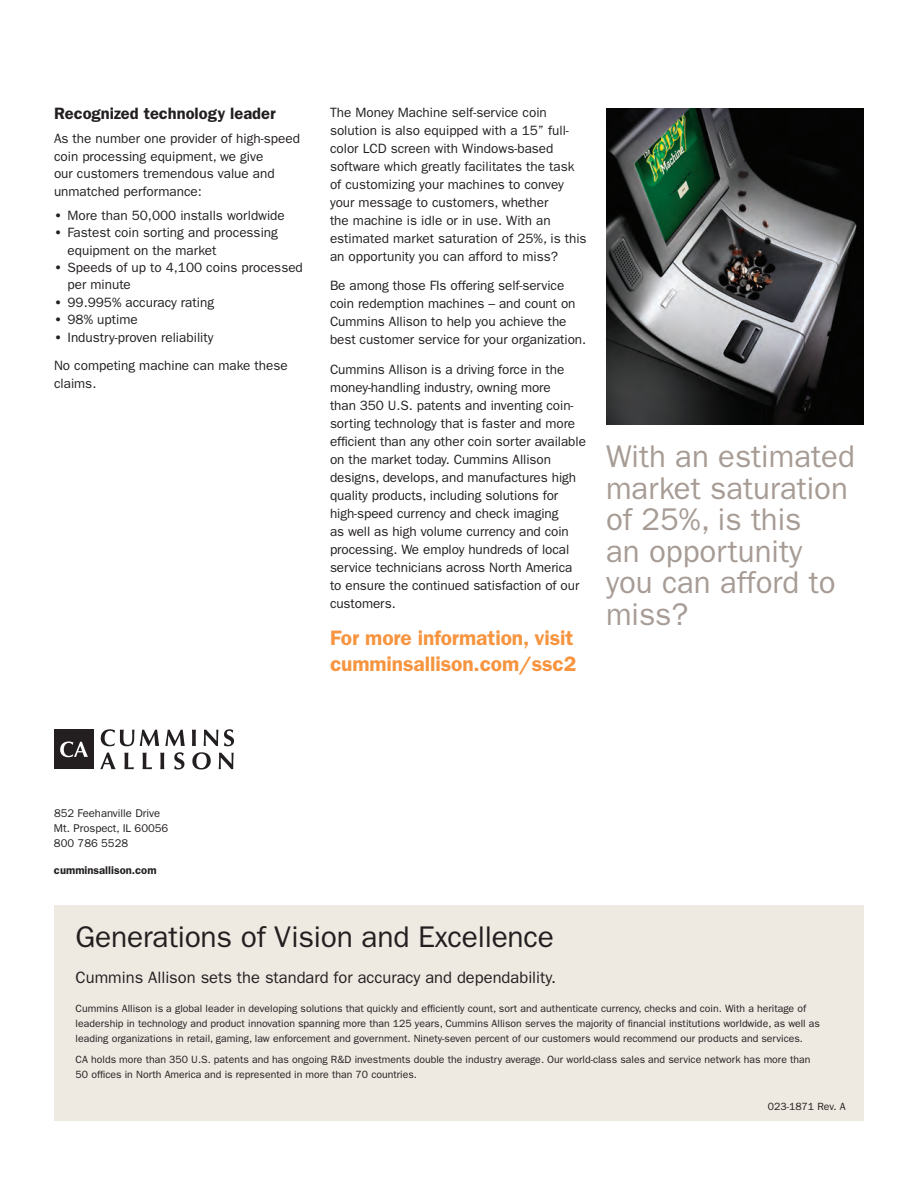
<style>
.page{position:relative;width:918px;height:1188px;background:#fff}
.page>*{position:absolute;margin:0;border:0;box-sizing:border-box;transform-origin:0 0}
.t1{font:31.5px/31.5px "ITC Franklin Gothic Std";color:#a79c95}
.callout_title{font:30px "ITC Franklin Gothic Std";letter-spacing:-.01em;color:#231f20}
.body_copy{font:600 21px/25.5px "ITC Franklin Gothic Std";letter-spacing:-.005em;color:#f7943f}
.callout{font:16.5px "ITC Franklin Gothic Std";color:#231f20}
.subheads_bold_color{font:600 16.5px "ITC Franklin Gothic Std";color:#231f20}
.body_copy-2{font:13.5px/18px "ITC Franklin Gothic Std";color:#231f20}
.address{font:11.25px/15px "ITC Franklin Gothic Std";color:#231f20}
.web_address{font:600 11.25px "ITC Franklin Gothic Std";color:#231f20}
.callout-2{font:10.5px/15px "ITC Franklin Gothic Std";color:#231f20}
.literature_code{font:10.5px "ITC Franklin Gothic Std";color:#231f20}
.s1{font-weight:600}
</style>
<div class="page">
<div style="left:54px;top:905px;width:810px;height:215px;background:#eee9e1"></div>
<img style="left:606px;top:108px;width:258px;height:316px">
<svg style="left:101px;top:729px;width:33px;height:17px"></svg>
<svg style="left:140px;top:730px;width:19px;height:16px"></svg>
<svg style="left:165px;top:730px;width:20px;height:16px"></svg>
<svg style="left:192px;top:730px;width:4px;height:16px"></svg>
<svg style="left:204px;top:730px;width:14px;height:16px"></svg>
<svg style="left:224px;top:729px;width:10px;height:17px"></svg>
<svg style="left:100px;top:752px;width:16px;height:17px"></svg>
<svg style="left:124px;top:753px;width:10px;height:16px"></svg>
<svg style="left:143px;top:753px;width:9px;height:16px"></svg>
<svg style="left:160px;top:753px;width:4px;height:16px"></svg>
<svg style="left:174px;top:752px;width:10px;height:17px"></svg>
<svg style="left:192px;top:752px;width:19px;height:17px"></svg>
<svg style="left:219px;top:753px;width:15px;height:16px"></svg>
<div style="left:54px;top:730px;width:39px;height:39px;background:#231f20"></div>
<svg style="left:60px;top:742px;width:28px;height:15px"></svg>
<p class="subheads_bold_color" style="left:54px;top:104px;width:223px">Recognized technology leader</p>
<p class="body_copy-2" style="left:54px;top:130px;width:248px;line-height:17.4px">As the number one provider of high-speed coin processing equipment, we give<br>our customers tremendous value and unmatched performance:</p>
<p class="body_copy-2" style="left:54px;top:206px;width:232px"><span class="s1">•</span> More than 50,000 installs worldwide</p>
<p class="body_copy-2" style="left:68px;top:224px;width:212px;line-height:17.4px;text-indent:-14px"><span class="s1">•</span> Fastest coin sorting and processing equipment on the market</p>
<p class="body_copy-2" style="left:68px;top:259px;width:237px;line-height:17.4px;text-indent:-14px"><span class="s1">•</span> Speeds of up to 4,100 coins processed per minute</p>
<p class="body_copy-2" style="left:54px;top:293px;width:162px"><span class="s1">•</span> 99.995% accuracy rating</p>
<p class="body_copy-2" style="left:54px;top:311px;width:85px"><span class="s1">•</span> 98% uptime</p>
<p class="body_copy-2" style="left:54px;top:328px;width:161px"><span class="s1">•</span> Industry-proven reliability</p>
<p class="body_copy-2" style="left:54px;top:357px;width:235px">No competing machine can make these claims.</p>
<p class="body_copy-2" style="left:330px;top:104px;width:258px">The Money Machine self-service coin solution is also equipped with a 15” full&shy;color LCD screen with Windows-based software which greatly facilitates the task of customizing your machines to convey your message to customers, whether<br>the machine is idle or in use. With an estimated market saturation of 25%, is this an opportunity you can afford to miss?</p>
<p class="body_copy-2" style="left:330px;top:277px;width:258px">Be among those FIs offering self-service coin redemption machines – and count on Cummins Allison to help you achieve the best customer service for your organization.</p>
<p class="body_copy-2" style="left:330px;top:360px;width:257px">Cummins Allison is a driving force in the money-handling industry, owning more<br>than 350 U.S. patents and inventing coin&shy;sorting technology that is faster and more efficient than any other coin sorter available on the market today. Cummins Allison designs, develops, and manufactures high quality products, including solutions for high-speed currency and check imaging<br>as well as high volume currency and coin processing. We employ hundreds of local service technicians across North America to ensure the continued satisfaction of our customers.</p>
<p class="body_copy" style="left:330px;top:625px;width:248px">For more information, visit cumminsallison.com/ssc2</p>
<p class="t1" style="left:606px;top:441px;width:250px">With an estimated market saturation of 25%, is this<br>an opportunity you can afford to miss?</p>
<p class="address" style="left:54px;top:806px;width:116px">852 Feehanville Drive<br>Mt. Prospect, IL 60056</p>
<p class="address" style="left:54px;top:836px;width:76px">800 786 5528</p>
<p class="web_address" style="left:54px;top:864px;width:104px">cumminsallison.com</p>
<p class="callout_title" style="left:76px;top:920px;width:480px">Generations of Vision and Excellence</p>
<p class="callout" style="left:76px;top:968px;width:482px">Cummins Allison sets the standard for accuracy and dependability.</p>
<p class="callout-2" style="left:76px;top:1001px;width:746px">Cummins Allison is a global leader in developing solutions that quickly and efficiently count, sort and authenticate currency, checks and coin. With a heritage of leadership in technology and product innovation spanning more than 125 years, Cummins Allison serves the majority of financial institutions worldwide, as well as leading organizations in retail, gaming, law enforcement and government. Ninety-seven percent of our customers would recommend our products and services.</p>
<p class="callout-2" style="left:76px;top:1052px;width:736px">CA holds more than 350 U.S. patents and has ongoing R&amp;D investments double the industry average. Our world-class sales and service network has more than<br>50 offices in North America and is represented in more than 70 countries.</p>
<p class="literature_code" style="left:768px;top:1100px;width:79px">023-1871 Rev. A</p>
</div>
